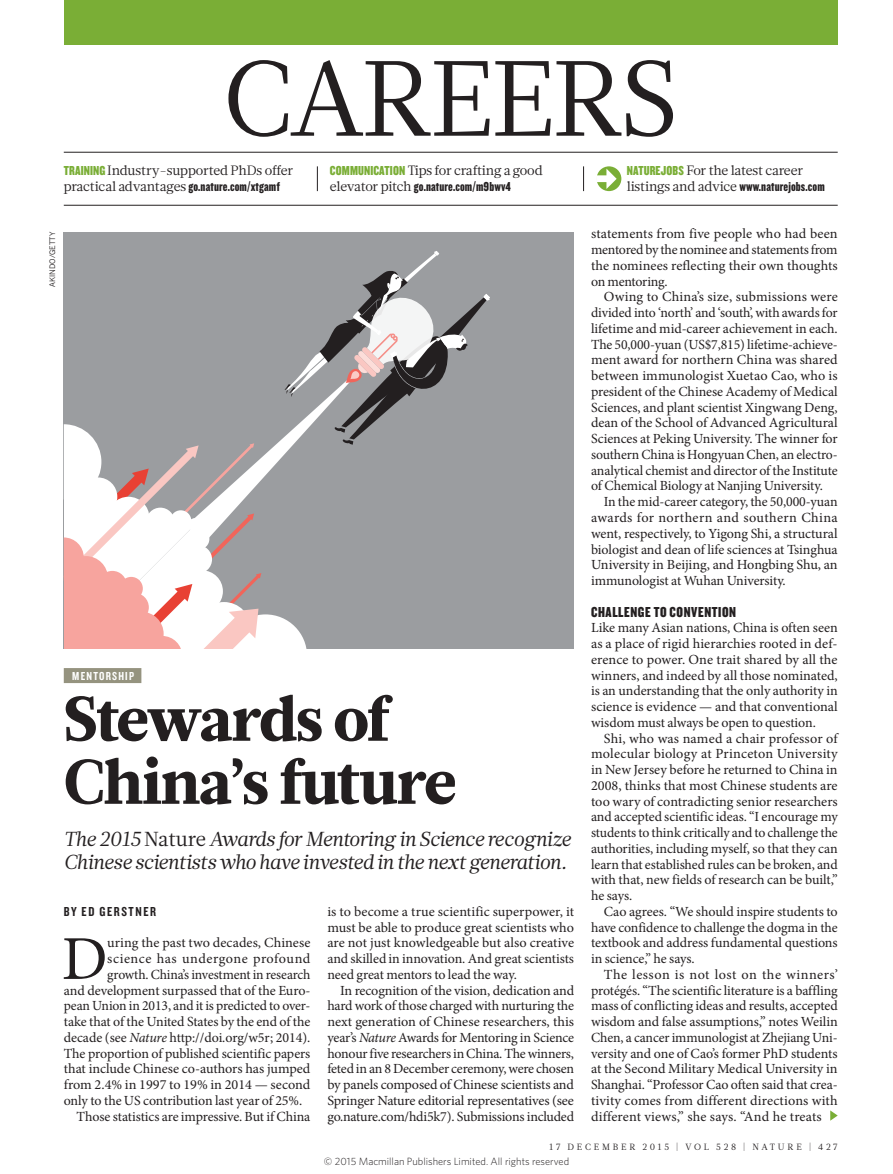
<style>
.page{position:relative;width:893px;height:1174px;background:#fff}
.page>*{position:absolute;margin:0;border:0;box-sizing:border-box;transform-origin:0 0}
.t1{font:106.5px "Glosa Math";letter-spacing:-.025em;color:#231f20}
.HEAD_42{font:900 63px/63px "Glosa Math";letter-spacing:-.02em;color:#231f20}
.BODY_DROP_CAP{font:62.4px "Minion Pro";color:#231f20}
.INTRO{font:italic 20.25px/23px "Glosa Math";letter-spacing:-.01em;color:#231f20}
.CROSSHEAD{font:15px "Knockout 69 Full Liteweight";letter-spacing:.04em;color:#231f20}
.BODY_INDENT{font:13.95px/15.8px "Minion Pro";letter-spacing:-.005em;color:#231f20;text-align:justify}
.BODY_DROP_CAP-2{font:13.95px "Minion Pro";letter-spacing:-.005em;color:#231f20}
.BODY_1ST_PARA{font:13.95px/15.8px "Minion Pro";letter-spacing:-.005em;color:#231f20;text-align:justify}
.BODY_DROP_CAP-3{font:13.95px "Minion Pro";letter-spacing:.035em;color:#231f20}
.MINI_TOC_TEXT{font:13.5px/15.8px "Glosa Math";letter-spacing:-.01em;color:#231f20}
.t2{font:13.5px "Knockout 69 Full Liteweight";letter-spacing:.01em;color:#231f20}
.AUTHOR_BYLINE{font:13.5px "Knockout 49 Liteweight";letter-spacing:.12em;color:#231f20}
.SUBJECT_STRAP{font:12px "Knockout 49 Liteweight";letter-spacing:.1em;color:#fff}
.t3{font:300 10.5px "Whitney";color:#231f20}
.t4{font:9px "Glosa Math";letter-spacing:.3em;color:#231f20}
.PIC_CREDIT{font:7.5px "News Gothic MTOT";color:#231f20}
.s1{font-family:"Knockout 69 Full Liteweight";color:#7aae36}
.s2{font-family:"Knockout 69 Full Liteweight"}
.s3{font-family:"Glosa Math"}
.s4{font-style:normal}
.s5{font-style:italic}
</style>
<div class="page">
<div style="left:597px;top:166px;width:24px;height:25px;background:#7aae36;border-radius:50%"></div>
<div style="left:596px;top:175px;width:12px;height:7px;background:#fff"></div>
<svg style="left:606px;top:169px;width:11px;height:20px"></svg>
<svg style="left:830px;top:1110px;width:8px;height:10px"></svg>
<div style="left:64px;top:668px;width:77px;height:15px;background:#95937f"></div>
<div style="left:64px;top:232px;width:510px;height:416px;background:#9b9da0"></div>
<svg style="left:64px;top:251px;width:426px;height:397px"></svg>
<div style="left:64px;top:0;width:774px;height:45px;background:#7aae36"></div>
<hr style="left:64px;top:152px;width:774px;height:1px;background:#231f20">
<hr style="left:64px;top:205px;width:774px;height:1px;background:#231f20">
<svg style="left:317px;top:166px;width:1px;height:25px"></svg>
<svg style="left:583px;top:166px;width:1px;height:25px"></svg>
<h1 class="t1" style="left:223px;top:29px;width:457px">CAREERS</h1>
<p class="MINI_TOC_TEXT" style="left:64px;top:163px;width:231px"><span class="s1">TRAINING</span> Industry-supported PhDs offer practical advantages <span class="s2">go.nature.com/xtgamf</span></p>
<p class="MINI_TOC_TEXT" style="left:330px;top:163px;width:214px"><span class="s1">COMMUNICATION</span> Tips for crafting a good elevator pitch <span class="s2">go.nature.com/m9bwv4</span></p>
<p class="MINI_TOC_TEXT" style="left:627px;top:163px;width:178px"><span class="s1">NATUREJOBS</span> For the latest career</p>
<p class="t2" style="left:627px;top:178px;width:199px"><span class="s3">listings and advice</span> www.naturejobs.com</p>
<p class="PIC_CREDIT" style="left:48px;top:287px;width:56px;rotate:-90deg">AKINDO/GETTY</p>
<p class="SUBJECT_STRAP" style="left:72px;top:668px;width:63px">MENTORSHIP</p>
<p class="HEAD_42" style="left:64px;top:688px;width:394px">Stewards of<br>China’s future</p>
<p class="INTRO" style="left:64px;top:827px;width:509px">The 2015 <span class="s4">Nature</span> Awards for Mentoring in Science recognize<br>Chinese scientists who have invested in the next generation.</p>
<p class="AUTHOR_BYLINE" style="left:64px;top:902px;width:94px">BY ED GERSTNER</p>
<p class="BODY_DROP_CAP" style="left:62px;top:917px;width:47px">D</p>
<p class="BODY_DROP_CAP-2" style="left:107px;top:933px;width:205px">uring the past two decades, Chinese</p>
<p class="BODY_DROP_CAP-3" style="left:107px;top:949px;width:205px">science has undergone profound</p>
<p class="BODY_DROP_CAP-2" style="left:107px;top:965px;width:205px">growth. China’s investment in research</p>
<p class="BODY_DROP_CAP-2" style="left:64px;top:980px;width:248px">and development surpassed that of the Euro-</p>
<p class="BODY_DROP_CAP-2" style="left:64px;top:996px;width:248px">pean Union in 2013, and it is predicted to over-</p>
<p class="BODY_DROP_CAP-2" style="left:64px;top:1012px;width:248px">take that of the United States by the end of the</p>
<p class="BODY_DROP_CAP-2" style="left:64px;top:1028px;width:248px">decade (see <span class="s5">Nature</span> http://doi.org/w5r; 2014).</p>
<p class="BODY_DROP_CAP-2" style="left:64px;top:1043px;width:248px">The proportion of published scientific papers</p>
<p class="BODY_DROP_CAP-2" style="left:64px;top:1059px;width:248px">that include Chinese co-authors has jumped</p>
<p class="BODY_DROP_CAP-2" style="left:64px;top:1075px;width:248px">from 2.4% in 1997 to 19% in 2014 — second</p>
<p class="BODY_DROP_CAP-2" style="left:64px;top:1091px;width:240px">only to the US contribution last year of 25%.</p>
<p class="BODY_INDENT" style="left:77px;top:1108px;width:235px">Those statistics are impressive. But if China</p>
<p class="BODY_INDENT" style="left:327px;top:903px;width:248px">is to become a true scientific superpower, it must be able to produce great scientists who are not just knowledgeable but also creative and skilled in innovation. And great scientists need great mentors to lead the way.</p>
<p class="BODY_INDENT" style="left:327px;top:982px;width:248px;text-indent:13px">In recognition of the vision, dedication and hard work of those charged with nurturing the next generation of Chinese researchers, this year’s <span class="s5">Nature</span> Awards for Mentoring in Science honour five researchers in China. The winners, feted in an 8 December ceremony, were chosen by panels composed of Chinese scientists and Springer Nature editorial representatives (see go.nature.com/hdi5k7). Submissions included</p>
<p class="BODY_INDENT" style="left:591px;top:226px;width:248px">statements from five people who had been mentored by the nominee and statements from the nominees reflecting their own thoughts on mentoring.</p>
<p class="BODY_INDENT" style="left:591px;top:289px;width:248px;text-indent:13px">Owing to China’s size, submissions were divided into ‘north’ and ‘south’, with awards for lifetime and mid-career achievement in each.<br>The 50,000-yuan (US$7,815) lifetime-achieve&shy;ment award for northern China was shared between immunologist Xuetao Cao, who is president of the Chinese Academy of Medical Sciences, and plant scientist Xingwang Deng, dean of the School of Advanced Agricultural Sciences at Peking University. The winner for southern China is Hongyuan Chen, an electro&shy;analytical chemist and director of the Institute of Chemical Biology at Nanjing University.</p>
<p class="BODY_INDENT" style="left:591px;top:494px;width:248px;text-indent:13px">In the mid-career category, the 50,000-yuan awards for northern and southern China went, respectively, to Yigong Shi, a structural biologist and dean of life sciences at Tsinghua University in Beijing, and Hongbing Shu, an immunologist at Wuhan University.</p>
<p class="CROSSHEAD" style="left:591px;top:602px;width:147px">CHALLENGE TO CONVENTION</p>
<p class="BODY_1ST_PARA" style="left:591px;top:620px;width:248px">Like many Asian nations, China is often seen as a place of rigid hierarchies rooted in def&shy;erence to power. One trait shared by all the winners, and indeed by all those nominated, is an understanding that the only authority in science is evidence — and that conventional wisdom must always be open to question.</p>
<p class="BODY_INDENT" style="left:591px;top:730px;width:248px;text-indent:13px">Shi, who was named a chair professor of molecular biology at Princeton University in New Jersey before he returned to China in 2008, thinks that most Chinese students are too wary of contradicting senior researchers and accepted scientific ideas. “I encourage my students to think critically and to challenge the authorities, including myself, so that they can learn that established rules can be broken, and with that, new fields of research can be built,” he says.</p>
<p class="BODY_INDENT" style="left:591px;top:903px;width:248px;text-indent:13px">Cao agrees. “We should inspire students to have confidence to challenge the dogma in the textbook and address fundamental questions in science,” he says.</p>
<p class="BODY_INDENT" style="left:591px;top:966px;width:248px;text-indent:13px">The lesson is not lost on the winners’ protégés. “The scientific literature is a baffling mass of conflicting ideas and results, accepted wisdom and false assumptions,” notes Weilin Chen, a cancer immunologist at Zhejiang Uni&shy;versity and one of Cao’s former PhD students at the Second Military Medical University in Shanghai. “Professor Cao often said that crea&shy;tivity comes from different directions with different views,” she says. “And he treats</p>
<p class="t4" style="left:550px;top:1141px;width:290px">17 DECEMBER 2015 | VOL 528 | NATURE | 427</p>
<p class="t3" style="left:324px;top:1154px;width:247px">© 2015 Macmillan Publishers Limited. All rights reserved</p>
</div>
